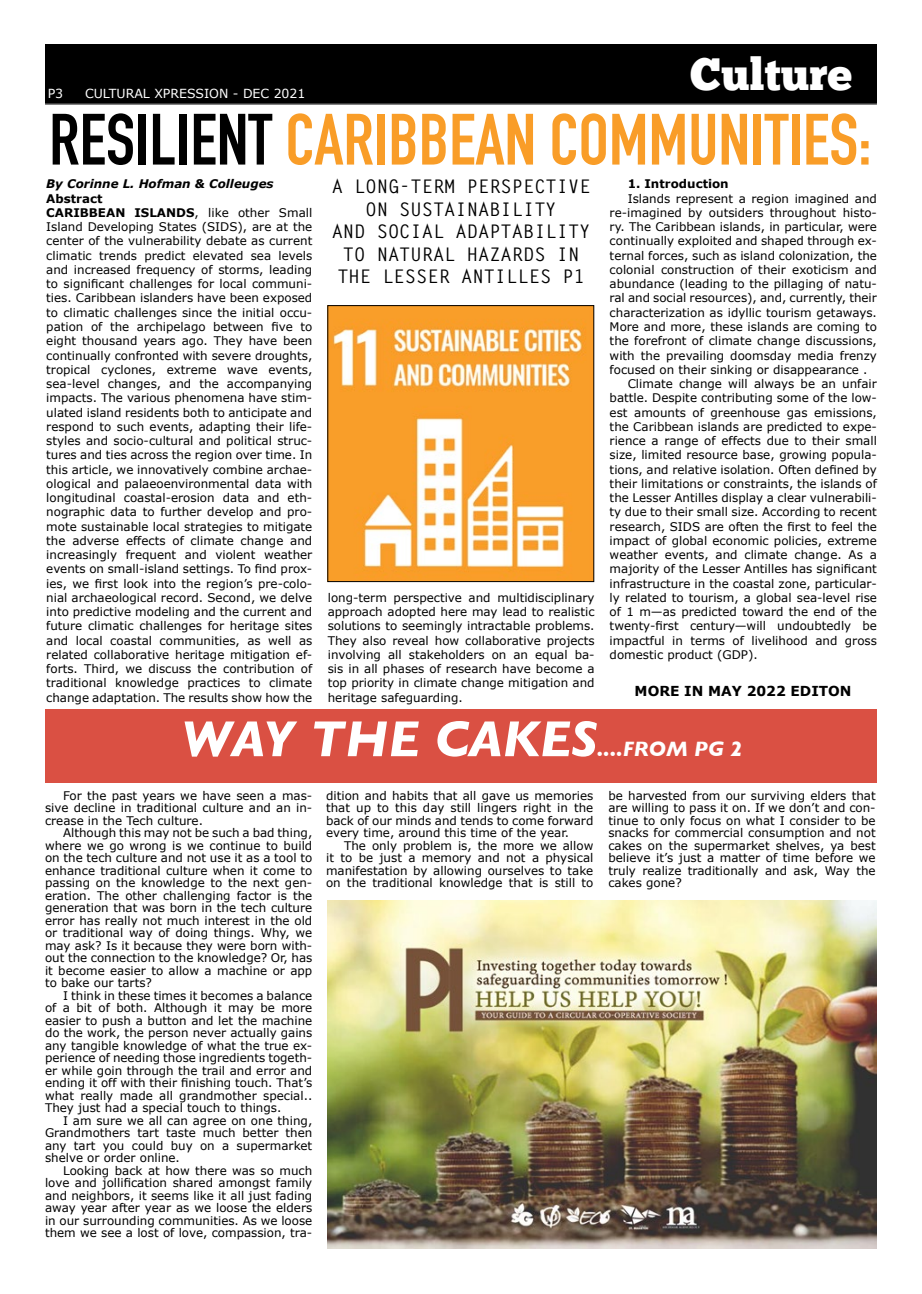
<style>
.page{position:relative;width:922px;height:1294px;background:#fff}
.page>*{position:absolute;margin:0;border:0;box-sizing:border-box;transform-origin:0 0}
.t1{font:700 71.25px "DIN Condensed";color:#f99d28}
.t2{font:italic 700 51.25px "Gill Sans";color:#fff}
.t3{font:45px "Chunk Five Ex";color:#fff}
.t4{font:italic 700 21.25px "Gill Sans";color:#fff}
.t5{font:700 18.75px/22.5px "Letter Gothic Std";color:#000;text-align:right}
.t6{font:700 13.75px "Verdana";color:#000}
.t7{font:12.5px "Verdana";color:#fff}
.t8{font:11.88px/12.5px "Verdana";color:#000;text-align:justify}
.t9{font:italic 700 11.88px "Verdana";color:#000}
.t10{font:700 11.88px "Verdana";color:#000}
.s1{color:#000}
.s2{font-weight:700}
</style>
<div class="page">
<div style="left:45px;top:44px;width:831px;height:59px;background:#000"></div>
<hr style="left:45px;top:103px;width:831px;height:1px;background:#000">
<div style="left:45px;top:709px;width:831px;height:74px;background:#da5043"></div>
<img style="left:327px;top:900px;width:549px;height:348px">
<img style="left:329px;top:307px;width:263px;height:273px">
<div style="left:327px;top:305px;width:267px;height:277px;border:1px solid #000"></div>
<h3 class="t3" style="left:690px;top:40px;width:163px">Culture</h3>
<h1 class="t1" style="left:49px;top:92px;width:823px"><span class="s1">RESILIENT</span> CARIBBEAN COMMUNITIES:</h1>
<p class="t9" style="left:46px;top:176px;width:229px">By Corinne L. Hofman &amp; Colleuges</p>
<p class="t8" style="left:46px;top:191px;width:267px;line-height:14.2px;text-align:left"><span class="s2">ABSTRACT<br>CARIBBEAN ISLANDS</span>, like other Small Island Developing States (SIDS), are at the center of the vulnerability debate as current climatic trends predict elevated sea levels and increased frequency of storms, leading to significant challenges for local communi&shy;ties. Caribbean islanders have been exposed to climatic challenges since the initial occu&shy;pation of the archipelago between five to eight thousand years ago. They have been continually confronted with severe droughts, tropical cyclones, extreme wave events, sea-level changes, and the accompanying impacts. The various phenomena have stim&shy;ulated island residents both to anticipate and respond to such events, adapting their life&shy;styles and socio-cultural and political struc&shy;tures and ties across the region over time. In this article, we innovatively combine archae&shy;ological and palaeoenvironmental data with longitudinal coastal-erosion data and eth&shy;nographic data to further develop and pro&shy;mote sustainable local strategies to mitigate the adverse effects of climate change and increasingly frequent and violent weather events on small-island settings. To find prox&shy;ies, we first look into the region’s pre-colo&shy;nial archaeological record. Second, we delve into predictive modeling and the current and future climatic challenges for heritage sites and local coastal communities, as well as related collaborative heritage mitigation ef&shy;forts. Third, we discuss the contribution of traditional knowledge practices to climate change adaptation. The results show how the</p>
<p class="t7" style="left:48px;top:85px;width:17px">P3</p>
<p class="t7" style="left:85px;top:85px;width:222px">cultural xpression - dec 2021</p>
<h3 class="t5" style="left:331px;top:175px;width:260px">A LONG-TERM PERSPECTIVE</h3>
<h3 class="t5" style="left:365px;top:198px;width:193px">ON SUSTAINABIL ITY</h3>
<h3 class="t5" style="left:331px;top:220px;width:102px">AND SOCIAL</h3>
<h3 class="t5" style="left:455px;top:220px;width:35px">ADAPTA</h3>
<h3 class="t5" style="left:523px;top:220px;width:69px">BILITY</h3>
<h3 class="t5" style="left:343px;top:243px;width:45px">TO NAT</h3>
<h3 class="t5" style="left:410px;top:243px;width:34px">URAL</h3>
<p class="t10" style="left:627px;top:176px;width:103px">1. INTRODUCTION</p>
<p class="t8" style="left:627px;top:192px;width:251px">Islands represent a region imagined and</p>
<p class="t8" style="left:609px;top:206px;width:269px">re-imagined by outsiders throughout histo-</p>
<p class="t8" style="left:609px;top:221px;width:269px">ry. The Caribbean islands, in particular, were</p>
<p class="t8" style="left:609px;top:235px;width:269px">continually exploited and shaped through ex-</p>
<p class="t8" style="left:609px;top:249px;width:269px">ternal forces, such as island colonization, the</p>
<p class="t8" style="left:609px;top:263px;width:269px">colonial construction of their exoticism and</p>
<p class="t8" style="left:609px;top:278px;width:269px">abundance (leading to the pillaging of natu-</p>
<p class="t8" style="left:609px;top:292px;width:269px">ral and social resources), and, currently, their</p>
<p class="t8" style="left:609px;top:306px;width:269px">characterization as idyllic tourism getaways.</p>
<p class="t8" style="left:609px;top:320px;width:269px">More and more, these islands are coming to</p>
<p class="t8" style="left:609px;top:335px;width:269px">the forefront of climate change discussions,</p>
<p class="t8" style="left:609px;top:349px;width:269px">with the prevailing doomsday media frenzy</p>
<p class="t8" style="left:609px;top:363px;width:259px">focused on their sinking or disappearance .</p>
<p class="t8" style="left:627px;top:377px;width:251px">Climate change will always be an unfair</p>
<p class="t8" style="left:609px;top:392px;width:269px">battle. Despite contributing some of the low-</p>
<p class="t8" style="left:609px;top:406px;width:269px">est amounts of greenhouse gas emissions,</p>
<p class="t8" style="left:609px;top:420px;width:269px">the Caribbean islands are predicted to expe-</p>
<p class="t8" style="left:609px;top:434px;width:269px">rience a range of effects due to their small</p>
<p class="t8" style="left:609px;top:449px;width:269px">size, limited resource base, growing popula-</p>
<p class="t8" style="left:609px;top:463px;width:269px">tions, and relative isolation. Often defined by</p>
<p class="t8" style="left:609px;top:477px;width:269px">their limitations or constraints, the islands of</p>
<p class="t8" style="left:609px;top:491px;width:269px">the Lesser Antilles display a clear vulnerabili-</p>
<p class="t8" style="left:609px;top:506px;width:269px">ty due to their small size. According to recent</p>
<p class="t8" style="left:609px;top:520px;width:269px">research, SIDS are often the first to feel the</p>
<p class="t8" style="left:609px;top:534px;width:269px">impact of global economic policies, extreme</p>
<p class="t8" style="left:609px;top:548px;width:269px">weather events, and climate change. As a</p>
<p class="t8" style="left:609px;top:563px;width:269px">majority of the Lesser Antilles has significant</p>
<p class="t8" style="left:609px;top:577px;width:269px">infrastructure in the coastal zone, particular-</p>
<p class="t8" style="left:609px;top:591px;width:269px">ly related to tourism, a global sea-level rise</p>
<p class="t8" style="left:609px;top:605px;width:269px">of 1 m—as predicted toward the end of the</p>
<p class="t8" style="left:609px;top:620px;width:269px">twenty-first century—will undoubtedly be</p>
<p class="t8" style="left:609px;top:634px;width:269px">impactful in terms of livelihood and gross</p>
<p class="t8" style="left:609px;top:648px;width:149px">domestic product (GDP).</p>
<p class="t6" style="left:634px;top:682px;width:218px">MORE IN MAY 2022 EDITON</p>
<h3 class="t5" style="left:337px;top:243px;width:249px">HAZARDS IN<br>TH E LESSER ANTILLES P1</h3>
<p class="t8" style="left:327px;top:590px;width:268px;line-height:14.2px">long-term perspective and multidisciplinary approach adopted here may lead to realistic solutions to seemingly intractable problems.<br>They also reveal how collaborative projects involving all stakeholders on an equal ba&shy;sis in all phases of research have become a top priority in climate change mitigation and heritage safeguarding.</p>
<h2 class="t2" style="left:181px;top:709px;width:417px">WAY THE CAKES</h2>
<h3 class="t4" style="left:597px;top:736px;width:147px">....FROM PG 2</h3>
<p class="t8" style="left:45px;top:789px;width:269px;text-indent:18px">For the past years we have seen a mas&shy;sive decline in traditional culture and an in&shy;crease in the Tech culture.</p>
<p class="t8" style="left:45px;top:826px;width:269px;text-indent:18px">Although this may not be such a bad thing, where we go wrong is we continue to build on the tech culture and not use it as a tool to enhance traditional culture when it come to passing on the knowledge to the next gen&shy;eration. The other challenging factor is the generation that was born in the tech culture error has really not much interest in the old or traditional way of doing things. Why, we may ask? Is it because they were born with&shy;out the connection to the knowledge? Or, has it become easier to allow a machine or app to bake our tarts?</p>
<p class="t8" style="left:45px;top:989px;width:269px;text-indent:18px">I think in these times it becomes a balance of a bit of both. Although it may be more easier to push a button and let the machine do the work, the person never actually gains any tangible knowledge of what the true ex&shy;perience of needing those ingredients togeth&shy;er while goin through the trail and error and ending it off with their finishing touch. That’s what really made all grandmother special..<br>They just had a special touch to things.</p>
<p class="t8" style="left:45px;top:1114px;width:269px;text-indent:18px">I am sure we all can agree on one thing, Grandmothers tart taste much better then any tart you could buy on a supermarket shelve or order online.</p>
<p class="t8" style="left:45px;top:1164px;width:269px;text-indent:18px">Looking back at how there was so much love and jollification shared amongst family and neighbors, it seems like it all just fading away year after year as we loose the elders in our surrounding communities. As we loose them we see a lost of love, compassion, tra-</p>
<p class="t8" style="left:326px;top:789px;width:269px">dition and habits that all gave us memories that up to this day still lingers right in the back of our minds and tends to come forward every time, around this time of the year.</p>
<p class="t8" style="left:326px;top:839px;width:269px;text-indent:18px">The only problem is, the more we allow it to be just a memory and not a physical manifestation by allowing ourselves to take on the traditional knowledge that is still to</p>
<p class="t8" style="left:608px;top:789px;width:269px">be harvested from our surviving elders that are willing to pass it on. If we don’t and con&shy;tinue to only focus on what I consider to be snacks for commercial consumption and not cakes on the supermarket shelves, ya best believe it’s just a matter of time before we truly realize traditionally and ask, Way the cakes gone?</p>
</div>
